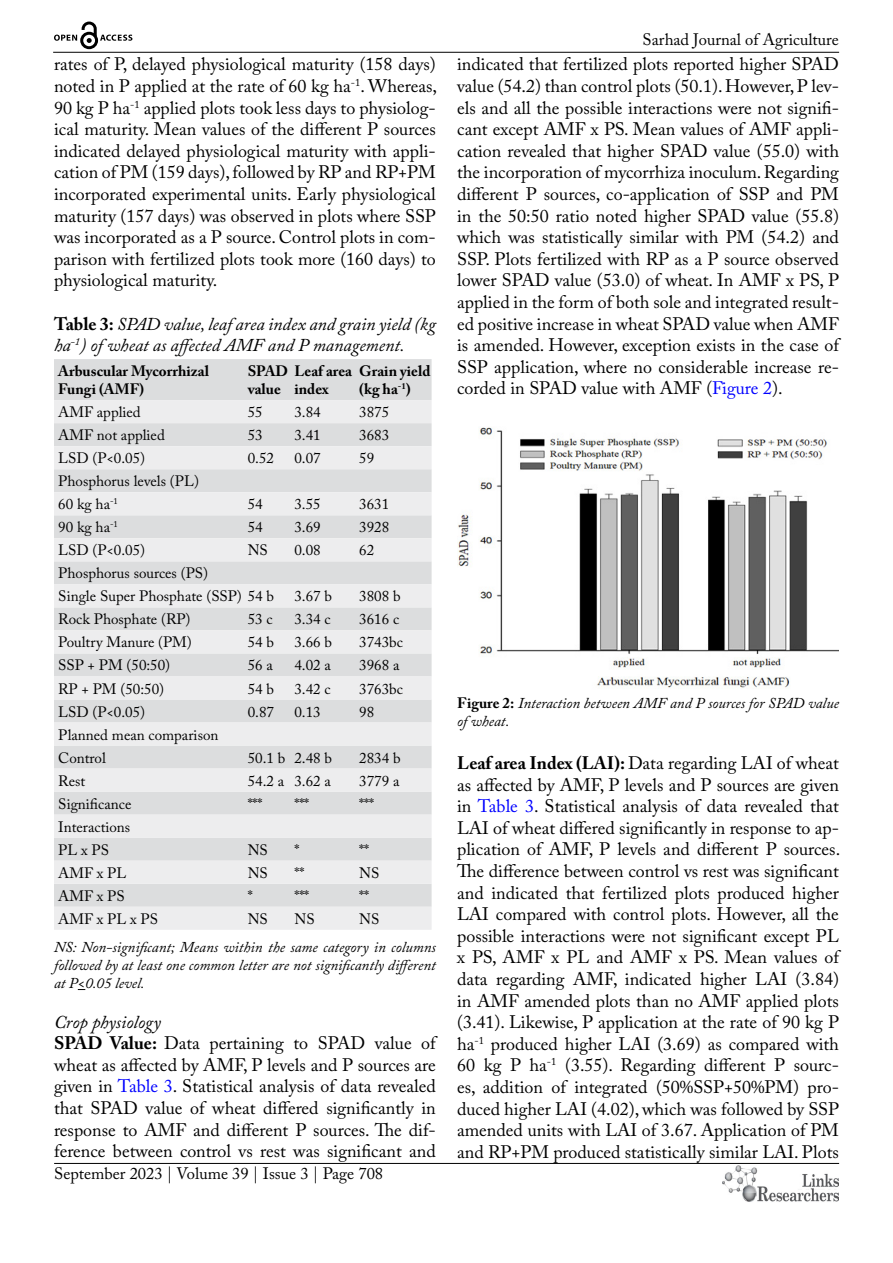
<style>
.page{position:relative;width:893px;height:1263px;background:#fff}
.page>*{position:absolute;margin:0;border:0;box-sizing:border-box;transform-origin:0 0}
.t1{font:18px/21.6px "Adobe Caslon Pro";color:#000;text-align:justify}
.t2{font:italic 18px/21.6px "Adobe Caslon Pro";color:#000}
.t3{font:16.5px "Adobe Caslon Pro";color:#000}
.t4{font:15px/23px "Adobe Caslon Pro";color:#000}
.t5{font:italic 15px/18px "Adobe Caslon Pro";color:#000;text-align:justify}
.t6{font:700 15px/18px "Adobe Caslon Pro";color:#000}
.s1{font-weight:700;font-style:normal}
.s2{font-style:italic}
.s3{font-weight:700}
.s4{color:#00f}
</style>
<div class="page">
<hr style="left:53px;top:52px;width:786px;height:1px;background:#000">
<hr style="left:54px;top:1163px;width:785px;height:1px;background:#000">
<img style="left:722px;top:1166px;width:117px;height:36px">
<svg style="left:54px;top:22px;width:78px;height:27px"></svg>
<div style="left:54px;top:359px;width:378px;height:41px;background:#dcddde"></div>
<svg style="left:54px;top:400px;width:378px;height:530px;background:#e5e5e6"></svg>
<img style="left:458px;top:427px;width:381px;height:261px">
<p class="t1" style="left:54px;top:53px;width:385px">rates of P, delayed physiological maturity (158 days) noted in P applied at the rate of 60 kg ha<sup>-1</sup>. Whereas, 90 kg P ha<sup>-1</sup> applied plots took less days to physiolog&shy;ical maturity. Mean values of the different P sources indicated delayed physiological maturity with appli&shy;cation of PM (159 days), followed by RP and RP+PM incorporated experimental units. Early physiological maturity (157 days) was observed in plots where SSP was incorporated as a P source. Control plots in com&shy;parison with fertilized plots took more (160 days) to physiological maturity.</p>
<p class="t2" style="left:54px;top:313px;width:383px"><span class="s1">Table 3:</span> SPAD value, leaf area index and grain yield (kg ha<sup>-1</sup>) of wheat as affected AMF and P management.</p>
<p class="t6" style="left:58px;top:362px;width:152px">Arbuscular Mycorrhizal<br>Fungi (AMF)</p>
<p class="t6" style="left:248px;top:362px;width:106px">SPAD Leaf area value</p>
<p class="t6" style="left:359px;top:362px;width:73px">Grain yield (kg ha<sup>-1</sup>)</p>
<p class="t6" style="left:294px;top:380px;width:36px">index</p>
<p class="t4" style="left:58px;top:400px;width:84px">AMF applied</p>
<p class="t4" style="left:248px;top:400px;width:16px">55</p>
<p class="t4" style="left:294px;top:400px;width:28px">3.84</p>
<p class="t4" style="left:359px;top:400px;width:32px">3875</p>
<p class="t4" style="left:58px;top:423px;width:108px">AMF not applied</p>
<p class="t4" style="left:248px;top:423px;width:16px">53</p>
<p class="t4" style="left:294px;top:423px;width:28px">3.41</p>
<p class="t4" style="left:359px;top:423px;width:32px">3683</p>
<p class="t4" style="left:58px;top:447px;width:88px">LSD (P&lt;0.05)</p>
<p class="t4" style="left:248px;top:447px;width:28px">0.52</p>
<p class="t4" style="left:294px;top:447px;width:28px">0.07</p>
<p class="t4" style="left:359px;top:447px;width:16px">59</p>
<p class="t4" style="left:58px;top:470px;width:142px">Phosphorus levels (PL)<br>60 kg ha<sup>-1</sup></p>
<p class="t4" style="left:248px;top:493px;width:16px">54</p>
<p class="t4" style="left:294px;top:493px;width:28px">3.55</p>
<p class="t4" style="left:359px;top:493px;width:31px">3631</p>
<p class="t4" style="left:58px;top:516px;width:61px">90 kg ha<sup>-1</sup></p>
<p class="t4" style="left:248px;top:516px;width:16px">54</p>
<p class="t4" style="left:294px;top:516px;width:28px">3.69</p>
<p class="t4" style="left:359px;top:516px;width:31px">3928</p>
<p class="t4" style="left:58px;top:539px;width:88px">LSD (P&lt;0.05)</p>
<p class="t4" style="left:248px;top:539px;width:22px">NS</p>
<p class="t4" style="left:294px;top:539px;width:28px">0.08</p>
<p class="t4" style="left:359px;top:539px;width:16px">62</p>
<p class="t4" style="left:58px;top:562px;width:217px">Phosphorus sources (PS)<br>Single Super Phosphate (SSP) 54 b</p>
<p class="t4" style="left:294px;top:585px;width:39px">3.67 b</p>
<p class="t4" style="left:359px;top:585px;width:43px">3808 b</p>
<p class="t4" style="left:58px;top:608px;width:134px">Rock Phosphate (RP)</p>
<p class="t4" style="left:248px;top:608px;width:26px">53 c</p>
<p class="t4" style="left:294px;top:608px;width:38px">3.34 c</p>
<p class="t4" style="left:359px;top:608px;width:41px">3616 c</p>
<p class="t4" style="left:58px;top:631px;width:135px">Poultry Manure (PM)</p>
<p class="t4" style="left:248px;top:631px;width:28px">54 b</p>
<p class="t4" style="left:294px;top:631px;width:39px">3.66 b</p>
<p class="t4" style="left:359px;top:631px;width:45px">3743bc</p>
<p class="t4" style="left:58px;top:654px;width:114px">SSP + PM (50:50)</p>
<p class="t4" style="left:248px;top:654px;width:27px">56 a</p>
<p class="t4" style="left:294px;top:654px;width:38px">4.02 a</p>
<p class="t4" style="left:359px;top:654px;width:42px">3968 a</p>
<p class="t4" style="left:58px;top:677px;width:107px">RP + PM (50:50)</p>
<p class="t4" style="left:248px;top:677px;width:28px">54 b</p>
<p class="t4" style="left:294px;top:677px;width:38px">3.42 c</p>
<p class="t4" style="left:359px;top:677px;width:45px">3763bc</p>
<p class="t4" style="left:58px;top:700px;width:88px">LSD (P&lt;0.05)</p>
<p class="t4" style="left:248px;top:700px;width:28px">0.87</p>
<p class="t4" style="left:294px;top:700px;width:28px">0.13</p>
<p class="t4" style="left:359px;top:700px;width:16px">98</p>
<p class="t4" style="left:58px;top:723px;width:162px">Planned mean comparison<br>Control</p>
<p class="t4" style="left:248px;top:746px;width:86px">50.1 b 2.48 b</p>
<p class="t4" style="left:359px;top:746px;width:43px">2834 b</p>
<p class="t4" style="left:58px;top:769px;width:28px">Rest</p>
<p class="t4" style="left:248px;top:769px;width:85px">54.2 a 3.62 a</p>
<p class="t4" style="left:359px;top:769px;width:42px">3779 a</p>
<p class="t4" style="left:58px;top:792px;width:75px">Significance</p>
<p class="t4" style="left:248px;top:792px;width:16px">***</p>
<p class="t4" style="left:294px;top:792px;width:16px">***</p>
<p class="t4" style="left:359px;top:792px;width:16px">***</p>
<p class="t4" style="left:58px;top:815px;width:73px">Interactions<br>PL x PS</p>
<p class="t4" style="left:248px;top:838px;width:22px">NS</p>
<p class="t4" style="left:294px;top:838px;width:6px">*</p>
<p class="t4" style="left:359px;top:838px;width:11px">**</p>
<p class="t4" style="left:58px;top:861px;width:70px">AMF x PL</p>
<p class="t4" style="left:248px;top:861px;width:22px">NS</p>
<p class="t4" style="left:294px;top:861px;width:11px">**</p>
<p class="t4" style="left:359px;top:861px;width:22px">NS</p>
<p class="t4" style="left:58px;top:884px;width:68px">AMF x PS</p>
<p class="t4" style="left:248px;top:884px;width:6px">*</p>
<p class="t4" style="left:294px;top:884px;width:16px">***</p>
<p class="t4" style="left:359px;top:884px;width:11px">**</p>
<p class="t4" style="left:58px;top:907px;width:101px">AMF x PL x PS</p>
<p class="t4" style="left:248px;top:907px;width:22px">NS</p>
<p class="t4" style="left:294px;top:907px;width:22px">NS</p>
<p class="t4" style="left:359px;top:907px;width:22px">NS</p>
<p class="t5" style="left:54px;top:938px;width:383px">NS: Non-significant; Means within the same category in columns followed by at least one common letter are not significantly different at P&lt;0.05 level.</p>
<p class="t1" style="left:54px;top:1011px;width:383px;text-align:left"><span class="s2">Crop physiology<br></span><span class="s3">SPAD Value:</span> Data pertaining to SPAD value of wheat as affected by AMF, P levels and P sources are given in <span class="s4">Table 3</span>. Statistical analysis of data revealed that SPAD value of wheat differed significantly in response to AMF and different P sources. The dif&shy;ference between control vs rest was significant and</p>
<p class="t3" style="left:54px;top:1164px;width:331px">September 2023 | Volume 39 | Issue 3 | Page 708</p>
<p class="t3" style="left:643px;top:30px;width:198px">Sarhad Journal of Agriculture</p>
<p class="t1" style="left:457px;top:53px;width:383px">indicated that fertilized plots reported higher SPAD value (54.2) than control plots (50.1). However, P lev&shy;els and all the possible interactions were not signifi&shy;cant except AMF x PS. Mean values of AMF appli&shy;cation revealed that higher SPAD value (55.0) with the incorporation of mycorrhiza inoculum. Regarding different P sources, co-application of SSP and PM in the 50:50 ratio noted higher SPAD value (55.8) which was statistically similar with PM (54.2) and SSP. Plots fertilized with RP as a P source observed lower SPAD value (53.0) of wheat. In AMF x PS, P applied in the form of both sole and integrated result&shy;ed positive increase in wheat SPAD value when AMF is amended. However, exception exists in the case of SSP application, where no considerable increase re&shy;corded in SPAD value with AMF (<span class="s4">Figure 2</span>).</p>
<p class="t5" style="left:457px;top:693px;width:383px"><span class="s1">Figure 2:</span> Interaction between AMF and P sources for SPAD value of wheat.</p>
<p class="t1" style="left:457px;top:752px;width:385px"><span class="s3">Leaf area Index (LAI):</span> Data regarding LAI of wheat as affected by AMF, P levels and P sources are given in <span class="s4">Table 3</span>. Statistical analysis of data revealed that LAI of wheat differed significantly in response to ap&shy;plication of AMF, P levels and different P sources.<br>The difference between control vs rest was significant and indicated that fertilized plots produced higher LAI compared with control plots. However, all the possible interactions were not significant except PL x PS, AMF x PL and AMF x PS. Mean values of data regarding AMF, indicated higher LAI (3.84) in AMF amended plots than no AMF applied plots (3.41). Likewise, P application at the rate of 90 kg P ha<sup>-1</sup> produced higher LAI (3.69) as compared with 60 kg P ha<sup>-1</sup> (3.55). Regarding different P sourc&shy;es, addition of integrated (50%SSP+50%PM) pro&shy;duced higher LAI (4.02), which was followed by SSP amended units with LAI of 3.67. Application of PM and RP+PM produced statistically similar LAI. Plots</p>
</div>
